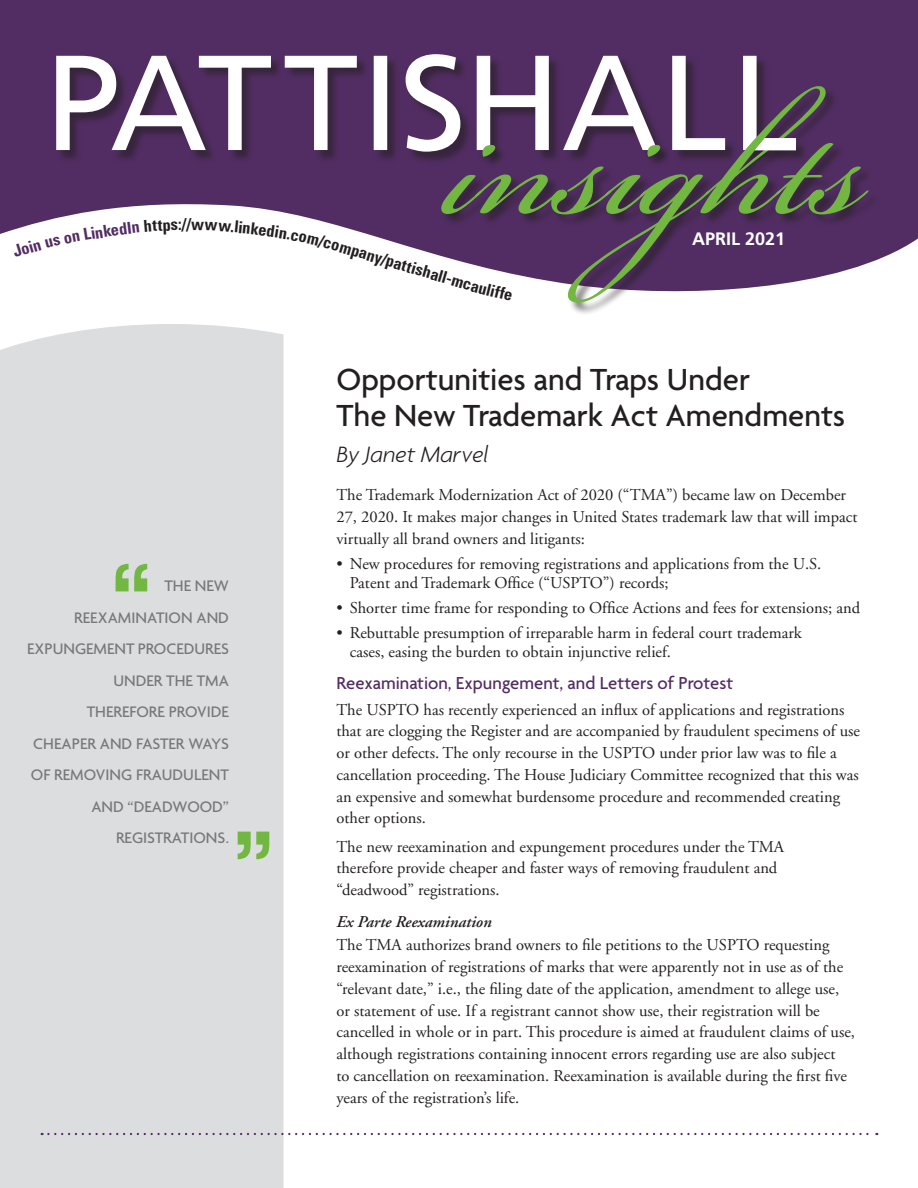
<style>
.page{position:relative;width:918px;height:1188px;background:#fff}
.page>*{position:absolute;margin:0;border:0;box-sizing:border-box;transform-origin:0 0}
.Article_HD{font:500 33px "Agenda";color:#231f20}
.Article_HD-2{font:italic 300 24px "Agenda";color:#231f20}
.Nwsltr_Article_SBHD{font:500 18.75px "Agenda";color:#522d63}
.t1{font:700 18px "Frutiger";color:#fff}
.Nwsltr_Body{font:16.5px/21.8px "Adobe Garamond";color:#231f20}
.Nwsltr_Body_Bullet{font:16.5px/18.8px "Adobe Garamond";color:#231f20}
.Nwsltr_Callout{font:500 16.5px/31.5px "Agenda";color:#76787b;text-align:right}
.Nwlstr_Body_SBHD_Ita{font:italic 600 16.5px "Adobe Garamond";color:#231f20}
.t2{font:700 condensed 16.5px "Univers";color:#231f20}
</style>
<div class="page">
<div style="left:0;top:324px;width:284px;height:864px;background:#dcdddf"></div>
<svg style="left:42px;top:1133px;width:835px;height:2px"></svg>
<svg style="left:116px;top:564px;width:31px;height:27px"></svg>
<svg style="left:238px;top:832px;width:31px;height:27px"></svg>
<div style="left:0;top:0;width:918px;height:258px;background:#522d63"></div>
<div style="left:57px;top:55px;width:752px;height:109px;background:#231f20;opacity:.58"></div>
<svg style="left:56px;top:54px;width:740px;height:98px;fill:#522d63"></svg>
<div style="left:442px;top:87px;width:439px;height:228px;background:#231f20;opacity:.58"></div>
<svg style="left:441px;top:86px;width:428px;height:217px;background:#6d5b73"></svg>
<svg style="left:755px;top:138px;width:41px;height:12px"></svg>
<svg style="left:12px;top:220px;width:169px;height:38px"></svg>
<svg style="left:191px;top:220px;width:161px;height:35px"></svg>
<svg style="left:442px;top:271px;width:70px;height:30px"></svg>
<p class="t2" style="left:182px;top:214px;width:11px">//</p>
<p class="Nwsltr_Callout" style="left:164px;top:570px;width:66px">THE NEW</p>
<p class="Nwsltr_Callout" style="left:27px;top:602px;width:203px">REEXAMINATION AND<br>EXPUNGEMENT PROCEDURES<br>UNDER THE TMA</p>
<p class="Nwsltr_Callout" style="left:31px;top:696px;width:200px">THEREFORE PROVIDE<br>CHEAPER AND FASTER WAYS<br>OF REMOVING FRAUDULENT<br>AND “DEADWOOD”<br>REGISTRATIONS.</p>
<p class="t2" style="left:355px;top:239px;width:64px;rotate:17deg">pany/patt</p>
<p class="t2" style="left:414px;top:258px;width:34px;rotate:16deg">ishal</p>
<p class="t1" style="left:692px;top:228px;width:95px">APRIL 2021</p>
<p class="Article_HD" style="left:336px;top:360px;width:415px">Opportunities and Traps Under</p>
<p class="Article_HD" style="left:336px;top:396px;width:510px">The New Trademark Act Amendments</p>
<p class="Article_HD-2" style="left:336px;top:441px;width:153px">By Janet Marvel</p>
<p class="Nwsltr_Body" style="left:336px;top:485px;width:523px">The Trademark Modernization Act of 2020 (“TMA”) became law on December<br>27, 2020. It makes major changes in United States trademark law that will impact virtually all brand owners and litigants:</p>
<p class="Nwsltr_Body_Bullet" style="left:350px;top:555px;width:473px;text-indent:-14px">• New procedures for removing registrations and applications from the U.S.<br>Patent and Trademark Office (“USPTO”) records;</p>
<p class="Nwsltr_Body_Bullet" style="left:336px;top:599px;width:525px">• Shorter time frame for responding to Office Actions and fees for extensions; and</p>
<p class="Nwsltr_Body_Bullet" style="left:350px;top:624px;width:453px;text-indent:-14px">• Rebuttable presumption of irreparable harm in federal court trademark cases, easing the burden to obtain injunctive relief.</p>
<p class="Nwsltr_Article_SBHD" style="left:336px;top:671px;width:398px">Reexamination, Expungement, and Letters of Protest</p>
<p class="Nwsltr_Body" style="left:336px;top:699px;width:525px">The USPTO has recently experienced an influx of applications and registrations that are clogging the Register and are accompanied by fraudulent specimens of use or other defects. The only recourse in the USPTO under prior law was to file a cancellation proceeding. The House Judiciary Committee recognized that this was an expensive and somewhat burdensome procedure and recommended creating other options.</p>
<p class="Nwsltr_Body" style="left:336px;top:836px;width:449px">The new reexamination and expungement procedures under the TMA therefore provide cheaper and faster ways of removing fraudulent and “deadwood” registrations.</p>
<p class="Nwlstr_Body_SBHD_Ita" style="left:336px;top:912px;width:157px">Ex Parte Reexamination</p>
<p class="Nwsltr_Body" style="left:336px;top:935px;width:520px">The TMA authorizes brand owners to file petitions to the USPTO requesting reexamination of registrations of marks that were apparently not in use as of the “relevant date,” i.e., the filing date of the application, amendment to allege use, or statement of use. If a registrant cannot show use, their registration will be cancelled in whole or in part. This procedure is aimed at fraudulent claims of use, although registrations containing innocent errors regarding use are also subject<br>to cancellation on reexamination. Reexamination is available during the first five years of the registration’s life.</p>
</div>
